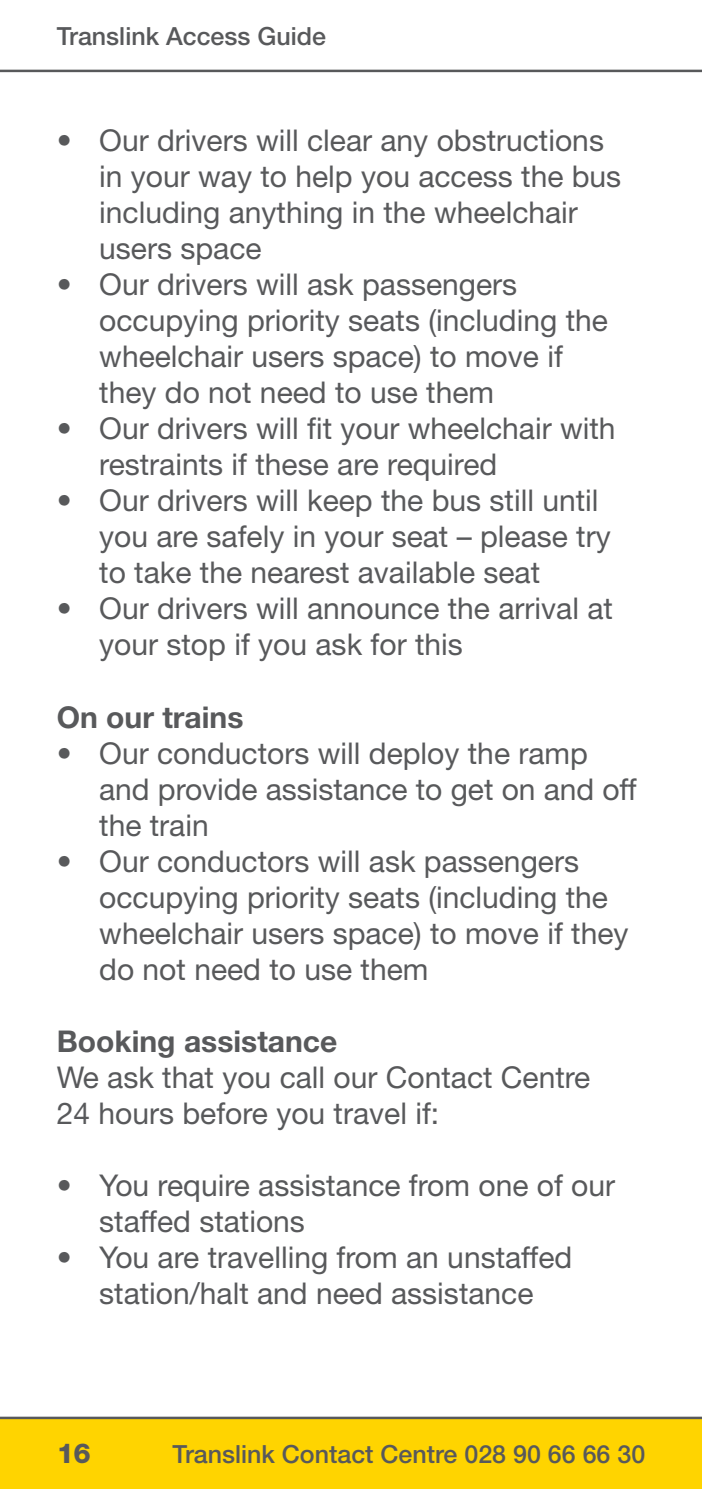
<style>
.page{position:relative;width:702px;height:1489px;background:#fff}
.page>*{position:absolute;margin:0;border:0;box-sizing:border-box;transform-origin:0 0}
.t1{font:30px/36px "Helvetica Neue LT";color:#58595b}
.t2{font:700 30px "Helvetica Neue LT";color:#58595b}
.t3{font:800 27.5px "Helvetica Neue LT";color:#58595b}
.t4{font:500 25px "Helvetica Neue LT";color:#58595b}
</style>
<div class="page">
<div style="left:0;top:1417px;width:702px;height:71px;background:#ffd400"></div>
<hr style="left:0;top:1416px;width:702px;height:2px;background:#58595b">
<hr style="left:0;top:70px;width:702px;height:2px;background:#58595b">
<p class="t4" style="left:57px;top:21px;width:271px">Translink Access Guide</p>
<p class="t1" style="left:99px;top:122px;width:523px;text-indent:-43px">• Our drivers will clear any obstructions in your way to help you access the bus including anything in the wheelchair users space</p>
<p class="t1" style="left:99px;top:266px;width:510px;text-indent:-43px">• Our drivers will ask passengers occupying priority seats (including the wheelchair users space) to move if they do not need to use them</p>
<p class="t1" style="left:99px;top:410px;width:518px;text-indent:-43px">• Our drivers will fit your wheelchair with restraints if these are required</p>
<p class="t1" style="left:99px;top:482px;width:513px;text-indent:-43px">• Our drivers will keep the bus still until you are safely in your seat – please try to take the nearest available seat</p>
<p class="t1" style="left:99px;top:590px;width:515px;text-indent:-43px">• Our drivers will announce the arrival at your stop if you ask for this</p>
<p class="t2" style="left:57px;top:698px;width:188px">On our trains</p>
<p class="t1" style="left:99px;top:734px;width:539px;text-indent:-43px">• Our conductors will deploy the ramp and provide assistance to get on and off the train</p>
<p class="t1" style="left:99px;top:842px;width:530px;text-indent:-43px">• Our conductors will ask passengers occupying priority seats (including the wheelchair users space) to move if they do not need to use them</p>
<p class="t2" style="left:57px;top:1022px;width:282px">Booking assistance</p>
<p class="t1" style="left:57px;top:1058px;width:535px">We ask that you call our Contact Centre<br>24 hours before you travel if:</p>
<p class="t1" style="left:99px;top:1166px;width:517px;text-indent:-43px">• You require assistance from one of our staffed stations</p>
<p class="t1" style="left:57px;top:1238px;width:517px;text-align:center">• You are travelling from an unstaffed station/halt and need assistance</p>
<p class="t3" style="left:57px;top:1436px;width:36px">16</p>
<p class="t4" style="left:172px;top:1439px;width:474px">Translink Contact Centre 028 90 66 66 30</p>
</div>
